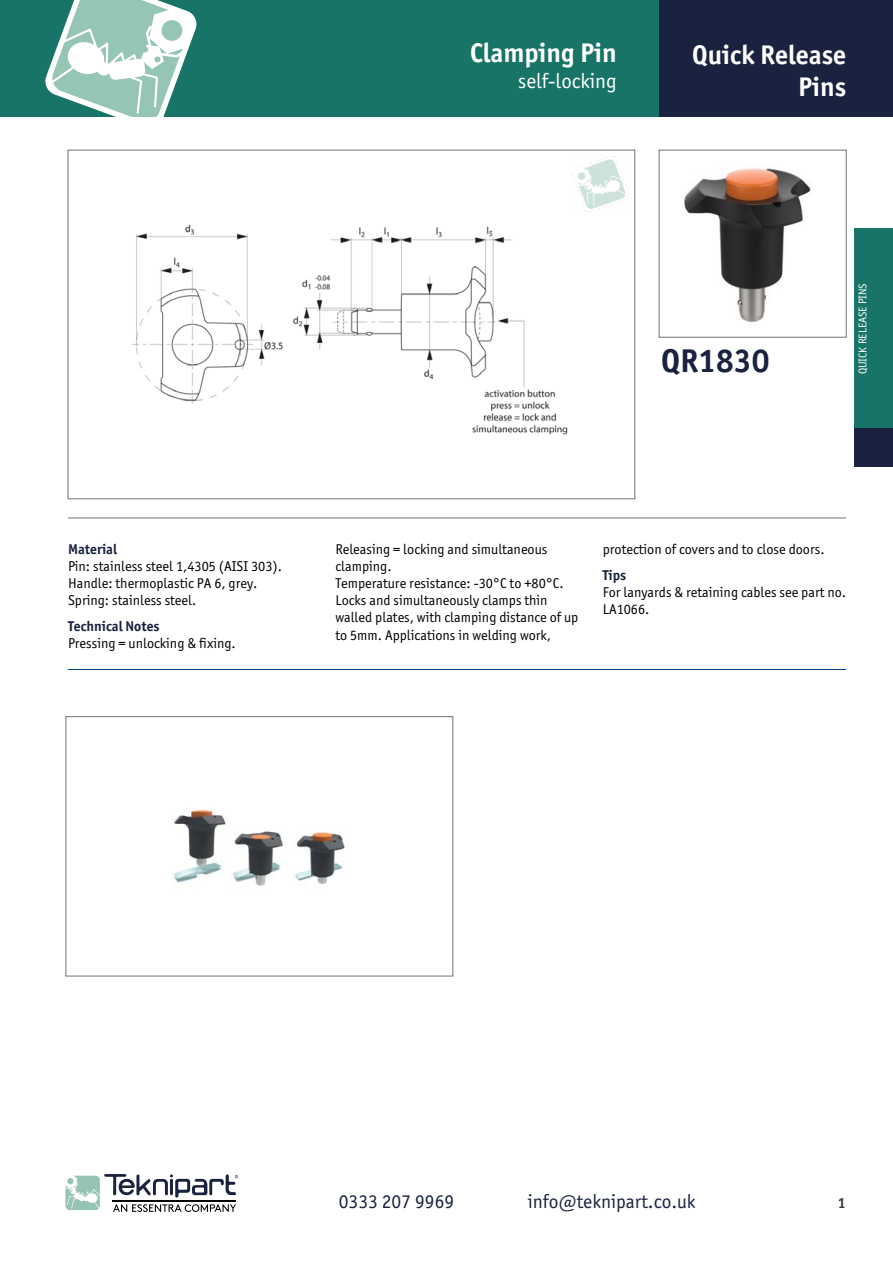
<style>
.page{position:relative;width:893px;height:1263px;background:#fff}
.page>*{position:absolute;margin:0;border:0;box-sizing:border-box;transform-origin:0 0}
.t1{font:700 33px "Officina Sans ITC Pro";color:#192340}
.t2{font:700 27px/32.4px "Officina Sans ITC Pro";color:#fff;text-align:right}
.t3{font:21px "Officina Sans ITC Pro";color:#fff}
.t4{font:19.5px "Officina Sans ITC Pro";color:#192340}
.t5{font:700 15px "Officina Sans ITC Pro";color:#3c3c3b}
.t6{font:14.25px/17.1px "Officina Sans ITC Pro";color:#000}
.t7{font:700 14.25px "Officina Sans ITC Pro";color:#192340}
.t8{font:11.25px "Officina Sans ITC Pro";color:#fff}
</style>
<div class="page">
<div style="left:0;top:0;width:659px;height:116px;background:#177466"></div>
<svg style="left:45px;top:0;width:152px;height:116px"></svg>
<div style="left:659px;top:0;width:234px;height:116px;background:#192340"></div>
<div style="left:855px;top:228px;width:38px;height:200px;background:#177466"></div>
<div style="left:855px;top:428px;width:38px;height:38px;background:#192340"></div>
<div style="left:66px;top:716px;width:387px;height:260px;border:1px solid #746f70"></div>
<img style="left:173px;top:809px;width:172px;height:77px">
<img style="left:131px;top:224px;width:437px;height:211px">
<img style="left:572px;top:157px;width:57px;height:55px">
<div style="left:659px;top:150px;width:187px;height:187px;border:1px solid #746f70"></div>
<img style="left:684px;top:168px;width:128px;height:155px">
<svg style="left:65px;top:1174px;width:173px;height:38px"></svg>
<hr style="left:68px;top:518px;width:778px;height:1px;background:#746f70">
<hr style="left:68px;top:669px;width:778px;height:1px;background:#00488d">
<h2 class="t2" style="left:470px;top:36px;width:148px">Clamping Pin</h2>
<h3 class="t3" style="left:518px;top:69px;width:100px">self-locking</h3>
<h2 class="t2" style="left:692px;top:38px;width:156px">Quick Release<br>Pins</h2>
<h1 class="t1" style="left:661px;top:340px;width:110px">QR1830</h1>
<p class="t8" style="left:856px;top:374px;width:93px;rotate:-90deg">QUICK RELEASE PINS</p>
<p class="t7" style="left:68px;top:540px;width:51px">Material</p>
<p class="t6" style="left:68px;top:558px;width:215px">Pin: stainless steel 1,4305 (AISI 303).<br>Handle: thermoplastic PA 6, grey.<br>Spring: stainless steel.</p>
<p class="t7" style="left:68px;top:617px;width:93px">Technical Notes</p>
<p class="t6" style="left:68px;top:635px;width:169px">Pressing = unlocking &amp; fixing.</p>
<p class="t6" style="left:335px;top:541px;width:244px">Releasing = locking and simultaneous clamping.<br>Temperature resistance: -30°C to +80°C.<br>Locks and simultaneously clamps thin walled plates, with clamping distance of up to 5mm. Applications in welding work,</p>
<p class="t6" style="left:603px;top:541px;width:223px">protection of covers and to close doors.</p>
<p class="t7" style="left:603px;top:566px;width:25px">Tips</p>
<p class="t6" style="left:603px;top:583px;width:245px">For lanyards &amp; retaining cables see part no.<br>LA1066.</p>
<h3 class="t4" style="left:339px;top:1189px;width:117px">0333 207 9969</h3>
<h3 class="t4" style="left:528px;top:1189px;width:169px">info@teknipart.co.uk</h3>
<p class="t5" style="left:838px;top:1193px;width:10px">1</p>
</div>
